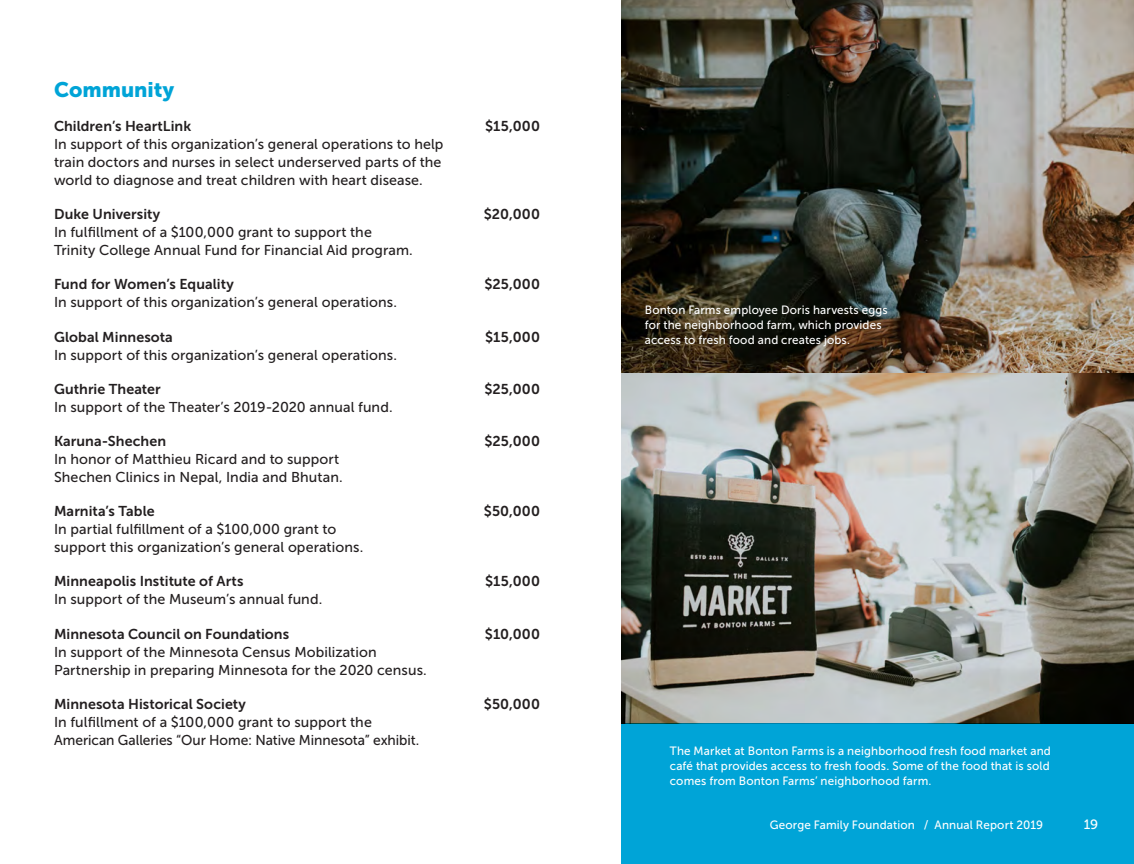
<style>
.page{position:relative;width:1134px;height:864px;background:#fff}
.page>*{position:absolute;margin:0;border:0;box-sizing:border-box;transform-origin:0 0}
.Main_headings{font:21px "Museo Sans 900";color:#00a4d7}
.Grantee_names{font:14.25px/18px "Museo Sans 500";letter-spacing:.005em;color:#231f20}
.Grantee_names_bold{font:14.25px "Museo Sans 700";letter-spacing:.005em;color:#231f20}
.t1{font:13.5px "Museo Sans 500";color:#fff}
.Photo_captions{font:12px/15px "Museo Sans 500";letter-spacing:.015em;color:#fff}
</style>
<div class="page">
<hr style="left:0;top:0;width:1px;height:125px;background:#00a4d7">
<img style="left:621px;top:0;width:513px;height:723px">
<div style="left:621px;top:723px;width:513px;height:141px;background:#00a4d7"></div>
<p class="Main_headings" style="left:54px;top:77px;width:122px">Community</p>
<p class="Grantee_names_bold" style="left:54px;top:118px;width:139px">Children’s HeartLink</p>
<p class="Grantee_names_bold" style="left:485px;top:118px;width:56px">$15,000</p>
<p class="Grantee_names" style="left:54px;top:135px;width:391px">In support of this organization’s general operations to help train doctors and nurses in select underserved parts of the world to diagnose and treat children with heart disease.</p>
<p class="Grantee_names_bold" style="left:54px;top:206px;width:108px">Duke University</p>
<p class="Grantee_names_bold" style="left:484px;top:206px;width:58px">$20,000</p>
<p class="Grantee_names" style="left:54px;top:223px;width:360px">In fulfillment of a $100,000 grant to support the<br>Trinity College Annual Fund for Financial Aid program.</p>
<p class="Grantee_names_bold" style="left:54px;top:276px;width:181px">Fund for Women’s Equality</p>
<p class="Grantee_names_bold" style="left:484px;top:276px;width:57px">$25,000</p>
<p class="Grantee_names" style="left:54px;top:293px;width:345px">In support of this organization’s general operations.</p>
<p class="Grantee_names_bold" style="left:54px;top:329px;width:120px">Global Minnesota</p>
<p class="Grantee_names_bold" style="left:485px;top:329px;width:56px">$15,000</p>
<p class="Grantee_names" style="left:54px;top:346px;width:345px">In support of this organization’s general operations.</p>
<p class="Grantee_names_bold" style="left:54px;top:381px;width:108px">Guthrie Theater</p>
<p class="Grantee_names_bold" style="left:484px;top:381px;width:57px">$25,000</p>
<p class="Grantee_names" style="left:54px;top:398px;width:340px">In support of the Theater’s 2019-2020 annual fund.</p>
<p class="Grantee_names_bold" style="left:54px;top:433px;width:114px">Karuna-Shechen</p>
<p class="Grantee_names_bold" style="left:484px;top:433px;width:57px">$25,000</p>
<p class="Grantee_names" style="left:54px;top:450px;width:290px">In honor of Matthieu Ricard and to support<br>Shechen Clinics in Nepal, India and Bhutan.</p>
<p class="Grantee_names_bold" style="left:54px;top:503px;width:102px">Marnita’s Table</p>
<p class="Grantee_names_bold" style="left:484px;top:503px;width:58px">$50,000</p>
<p class="Grantee_names" style="left:54px;top:520px;width:311px">In partial fulfillment of a $100,000 grant to support this organization’s general operations.</p>
<p class="Grantee_names_bold" style="left:54px;top:573px;width:191px">Minneapolis Institute of Arts</p>
<p class="Grantee_names_bold" style="left:485px;top:573px;width:56px">$15,000</p>
<p class="Grantee_names" style="left:54px;top:590px;width:270px">In support of the Museum’s annual fund.</p>
<p class="Grantee_names_bold" style="left:54px;top:626px;width:237px">Minnesota Council on Foundations</p>
<p class="Grantee_names_bold" style="left:485px;top:626px;width:57px">$10,000</p>
<p class="Grantee_names" style="left:54px;top:643px;width:374px">In support of the Minnesota Census Mobilization<br>Partnership in preparing Minnesota for the 2020 census.</p>
<p class="Grantee_names_bold" style="left:54px;top:696px;width:194px">Minnesota Historical Society</p>
<p class="Grantee_names_bold" style="left:484px;top:696px;width:58px">$50,000</p>
<p class="Grantee_names" style="left:54px;top:713px;width:367px">In fulfillment of a $100,000 grant to support the<br>American Galleries “Our Home: Native Minnesota” exhibit.</p>
<p class="Photo_captions" style="left:645px;top:302px;width:245px">Bonton Farms employee Doris harvests eggs for the neighborhood farm, which provides access to fresh food and creates jobs.</p>
<p class="Photo_captions" style="left:670px;top:743px;width:383px;text-align:justify">The Market at Bonton Farms is a neighborhood fresh food market and café that provides access to fresh foods. Some of the food that is sold comes from Bonton Farms’ neighborhood farm.</p>
<p class="Photo_captions" style="left:770px;top:818px;width:275px">George Family Foundation / Annual Report 2019</p>
<p class="t1" style="left:1084px;top:817px;width:16px">19</p>
</div>
